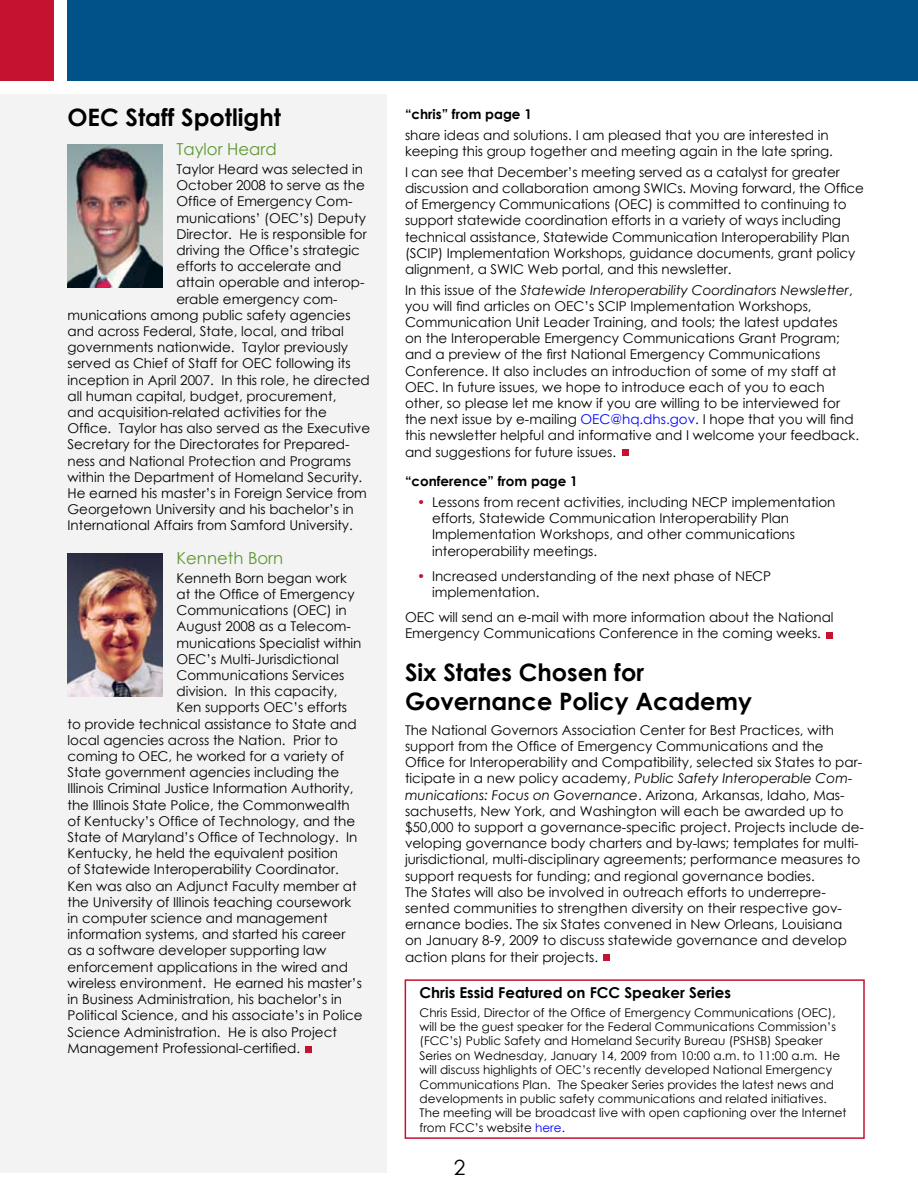
<style>
.page{position:relative;width:918px;height:1188px;background:#fff}
.page>*{position:absolute;margin:0;border:0;box-sizing:border-box;transform-origin:0 0}
.t1{font:700 24px/28.8px "Century Gothic";color:#000}
.t2{font:21px "Century Gothic";color:#000}
.t3{font:16.5px "Century Gothic";color:#5d9732}
.t4{font:700 15px "Century Gothic";color:#000}
.t5{font:13.5px/16.2px "Century Gothic";color:#000}
.t6{font:700 13.5px "Century Gothic";color:#000}
.t7{font:12px/14.4px "Century Gothic";color:#000}
.s1{font-style:italic}
.s2{color:#00f}
.s3{color:#c41230}
</style>
<div class="page">
<div style="left:0;top:0;width:54px;height:81px;background:#c41230"></div>
<div style="left:68px;top:0;width:850px;height:81px;background:#005288"></div>
<div style="left:0;top:94px;width:387px;height:1079px;background:#f3f3f3"></div>
<img style="left:68px;top:144px;width:95px;height:144px">
<img style="left:68px;top:553px;width:95px;height:143px">
<div style="left:305px;top:1046px;width:7px;height:7px;background:#c41230"></div>
<div style="left:622px;top:450px;width:7px;height:6px;background:#c41230"></div>
<div style="left:603px;top:954px;width:7px;height:7px;background:#c41230"></div>
<div style="left:405px;top:979px;width:460px;height:160px;border:2px solid #c41230"></div>
<div style="left:826px;top:632px;width:6px;height:7px;background:#c41230"></div>
<h1 class="t1" style="left:68px;top:102px;width:215px">OEC Staff Spotlight</h1>
<p class="t3" style="left:176px;top:137px;width:102px">Taylor Heard</p>
<p class="t5" style="left:176px;top:161px;width:188px">Taylor Heard was selected in</p>
<p class="t5" style="left:176px;top:177px;width:190px">October 2008 to serve as the</p>
<p class="t5" style="left:176px;top:193px;width:178px">Office of Emergency Com-</p>
<p class="t5" style="left:176px;top:209px;width:191px">munications’ (OEC’s) Deputy</p>
<p class="t5" style="left:176px;top:226px;width:192px">Director. He is responsible for</p>
<p class="t5" style="left:176px;top:242px;width:185px">driving the Office’s strategic</p>
<p class="t5" style="left:176px;top:258px;width:166px">efforts to accelerate and</p>
<p class="t5" style="left:176px;top:274px;width:190px">attain operable and interop-</p>
<p class="t5" style="left:176px;top:290px;width:163px">erable emergency com-</p>
<p class="t5" style="left:68px;top:307px;width:285px">munications among public safety agencies</p>
<p class="t5" style="left:68px;top:323px;width:278px">and across Federal, State, local, and tribal</p>
<p class="t5" style="left:68px;top:339px;width:282px">governments nationwide. Taylor previously</p>
<p class="t5" style="left:68px;top:355px;width:285px">served as Chief of Staff for OEC following its</p>
<p class="t5" style="left:68px;top:371px;width:304px">inception in April 2007. In this role, he directed</p>
<p class="t5" style="left:68px;top:388px;width:270px">all human capital, budget, procurement,</p>
<p class="t5" style="left:68px;top:404px;width:261px">and acquisition-related activities for the</p>
<p class="t5" style="left:68px;top:420px;width:304px">Office. Taylor has also served as the Executive</p>
<p class="t5" style="left:68px;top:436px;width:284px">Secretary for the Directorates for Prepared-</p>
<p class="t5" style="left:68px;top:452px;width:285px">ness and National Protection and Programs</p>
<p class="t5" style="left:68px;top:469px;width:296px">within the Department of Homeland Security.</p>
<p class="t5" style="left:68px;top:485px;width:301px">He earned his master’s in Foreign Service from</p>
<p class="t5" style="left:68px;top:501px;width:288px">Georgetown University and his bachelor’s in</p>
<p class="t5" style="left:68px;top:517px;width:287px">International Affairs from Samford University.</p>
<p class="t3" style="left:176px;top:546px;width:108px">Kenneth Born</p>
<p class="t5" style="left:176px;top:570px;width:172px">Kenneth Born began work</p>
<p class="t5" style="left:176px;top:586px;width:180px">at the Office of Emergency</p>
<p class="t5" style="left:176px;top:602px;width:172px">Communications (OEC) in</p>
<p class="t5" style="left:176px;top:618px;width:176px">August 2008 as a Telecom-</p>
<p class="t5" style="left:176px;top:635px;width:187px">munications Specialist within</p>
<p class="t5" style="left:176px;top:651px;width:164px">OEC’s Multi-Jurisdictional</p>
<p class="t5" style="left:176px;top:667px;width:170px">Communications Services</p>
<p class="t5" style="left:176px;top:683px;width:163px">division. In this capacity,</p>
<p class="t5" style="left:176px;top:699px;width:172px">Ken supports OEC’s efforts</p>
<p class="t5" style="left:68px;top:716px;width:291px">to provide technical assistance to State and</p>
<p class="t5" style="left:68px;top:732px;width:272px">local agencies across the Nation. Prior to</p>
<p class="t5" style="left:68px;top:748px;width:278px">coming to OEC, he worked for a variety of</p>
<p class="t5" style="left:68px;top:764px;width:273px">State government agencies including the</p>
<p class="t5" style="left:68px;top:780px;width:287px">Illinois Criminal Justice Information Authority,</p>
<p class="t5" style="left:68px;top:797px;width:284px">the Illinois State Police, the Commonwealth</p>
<p class="t5" style="left:68px;top:813px;width:289px">of Kentucky’s Office of Technology, and the</p>
<p class="t5" style="left:68px;top:829px;width:292px">State of Maryland’s Office of Technology. In</p>
<p class="t5" style="left:68px;top:845px;width:272px">Kentucky, he held the equivalent position</p>
<p class="t5" style="left:68px;top:861px;width:273px">of Statewide Interoperability Coordinator.</p>
<p class="t5" style="left:68px;top:878px;width:291px">Ken was also an Adjunct Faculty member at</p>
<p class="t5" style="left:68px;top:894px;width:285px">the University of Illinois teaching coursework</p>
<p class="t5" style="left:68px;top:910px;width:262px">in computer science and management</p>
<p class="t5" style="left:68px;top:926px;width:279px">information systems, and started his career</p>
<p class="t5" style="left:68px;top:942px;width:260px">as a software developer supporting law</p>
<p class="t5" style="left:68px;top:959px;width:282px">enforcement applications in the wired and</p>
<p class="t5" style="left:68px;top:975px;width:296px">wireless environment. He earned his master’s</p>
<p class="t5" style="left:68px;top:991px;width:276px">in Business Administration, his bachelor’s in</p>
<p class="t5" style="left:68px;top:1007px;width:297px">Political Science, and his associate’s in Police</p>
<p class="t5" style="left:68px;top:1023px;width:271px">Science Administration. He is also Project</p>
<p class="t5" style="left:68px;top:1040px;width:234px">Management Professional-certified.</p>
<p class="t6" style="left:405px;top:104px;width:128px">“chris” from page 1</p>
<p class="t5" style="left:405px;top:127px;width:430px">share ideas and solutions. I am pleased that you are interested in keeping this group together and meeting again in the late spring.</p>
<p class="t5" style="left:405px;top:164px;width:460px">I can see that December’s meeting served as a catalyst for greater discussion and collaboration among SWICs. Moving forward, the Office of Emergency Communications (OEC) is committed to continuing to support statewide coordination efforts in a variety of ways including technical assistance, Statewide Communication Interoperability Plan (SCIP) Implementation Workshops, guidance documents, grant policy alignment, a SWIC Web portal, and this newsletter.</p>
<p class="t5" style="left:405px;top:282px;width:456px">In this issue of the <span class="s1">Statewide Interoperability Coordinators Newsletter</span>, you will find articles on OEC’s SCIP Implementation Workshops, Communication Unit Leader Training, and tools; the latest updates<br>on the Interoperable Emergency Communications Grant Program; and a preview of the first National Emergency Communications Conference. It also includes an introduction of some of my staff at OEC. In future issues, we hope to introduce each of you to each other, so please let me know if you are willing to be interviewed for the next issue by e-mailing <span class="s2">OEC@hq.dhs.gov</span>. I hope that you will find this newsletter helpful and informative and I welcome your feedback. and suggestions for future issues.</p>
<p class="t6" style="left:405px;top:471px;width:174px">“conference” from page 1</p>
<p class="t5" style="left:432px;top:494px;width:405px;text-indent:-15px"><span class="s3">•</span> Lessons from recent activities, including NECP implementation efforts, Statewide Communication Interoperability Plan Implementation Workshops, and other communications interoperability meetings.</p>
<p class="t5" style="left:432px;top:568px;width:341px;text-indent:-15px"><span class="s3">•</span> Increased understanding of the next phase of NECP implementation.</p>
<p class="t5" style="left:405px;top:609px;width:430px">OEC will send an e-mail with more information about the National<br>Emergency Communications Conference in the coming weeks.</p>
<h1 class="t1" style="left:405px;top:657px;width:349px">Six States Chosen for<br>Governance Policy Academy</h1>
<p class="t5" style="left:405px;top:722px;width:460px">The National Governors Association Center for Best Practices, with support from the Office of Emergency Communications and the Office for Interoperability and Compatibility, selected six States to par&shy;ticipate in a new policy academy, <span class="s1">Public Safety Interoperable Com&shy;munications: Focus on Governance</span>. Arizona, Arkansas, Idaho, Mas&shy;sachusetts, New York, and Washington will each be awarded up to $50,000 to support a governance-specific project. Projects include de&shy;veloping governance body charters and by-laws; templates for multi&shy;jurisdictional, multi-disciplinary agreements; performance measures to support requests for funding; and regional governance bodies.<br>The States will also be involved in outreach efforts to underrepre&shy;sented communities to strengthen diversity on their respective gov&shy;ernance bodies. The six States convened in New Orleans, Louisiana<br>on January 8-9, 2009 to discuss statewide governance and develop action plans for their projects.</p>
<p class="t4" style="left:420px;top:981px;width:313px">Chris Essid Featured on FCC Speaker Series</p>
<p class="t7" style="left:420px;top:1005px;width:428px">Chris Essid, Director of the Office of Emergency Communications (OEC), will be the guest speaker for the Federal Communications Commission’s (FCC’s) Public Safety and Homeland Security Bureau (PSHSB) Speaker Series on Wednesday, January 14, 2009 from 10:00 a.m. to 11:00 a.m. He will discuss highlights of OEC’s recently developed National Emergency Communications Plan. The Speaker Series provides the latest news and developments in public safety communications and related initiatives.<br>The meeting will be broadcast live with open captioning over the Internet from FCC’s website <span class="s2">here</span>.</p>
<h2 class="t2" style="left:454px;top:1152px;width:13px">2</h2>
</div>
